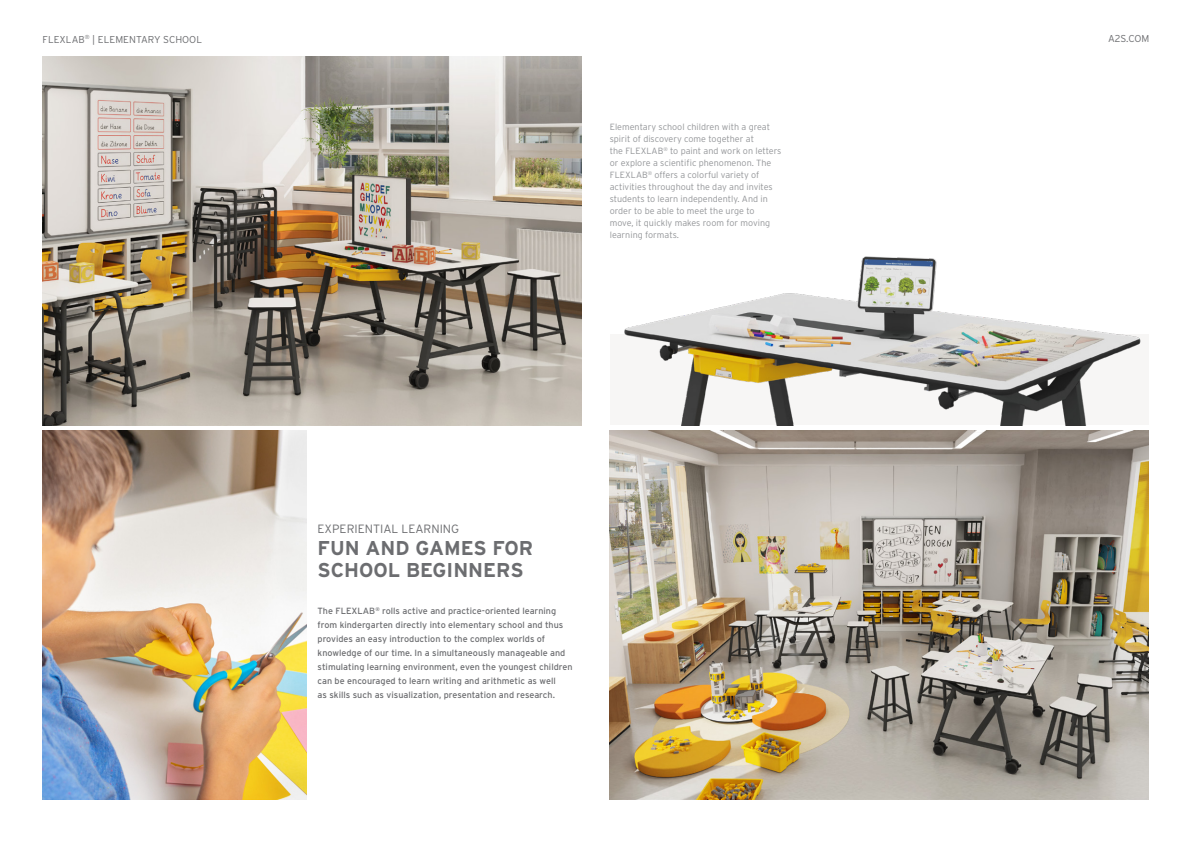
<style>
.page{position:relative;width:1191px;height:842px;background:#fff}
.page>*{position:absolute;margin:0;border:0;box-sizing:border-box;transform-origin:0 0}
.t1{font:700 20px/22px "Interstate";color:#6c6d70}
.t2{font:300 12px "Interstate";color:#6c6d70}
.t3{font:300 10px "Interstate";color:#6c6d70}
.t4{font:9px/14px "Interstate";color:#6c6d70}
.t5{font:300 9px/12px "Interstate";color:#939598}
</style>
<div class="page">
<img style="left:609px;top:431px;width:539px;height:368px">
<img style="left:43px;top:57px;width:538px;height:368px">
<img style="left:42px;top:431px;width:264px;height:369px">
<img style="left:624px;top:256px;width:517px;height:169px">
<p class="t3" style="left:43px;top:33px;width:161px">FLEXLAB<sup>®</sup> | ELEMENTARY SCHOOL</p>
<p class="t3" style="left:1108px;top:33px;width:43px">A2S.COM</p>
<p class="t5" style="left:610px;top:121px;width:173px">Elementary school children with a great spirit of discovery come together at<br>the FLEXLAB<sup>®</sup> to paint and work on letters or explore a scientific phenomenon. The FLEXLAB<sup>®</sup> offers a colorful variety of activities throughout the day and invites students to learn independently. And in order to be able to meet the urge to<br>move, it quickly makes room for moving learning formats.</p>
<h2 class="t2" style="left:317px;top:522px;width:143px">EXPERIENTIAL LEARNING</h2>
<h1 class="t1" style="left:317px;top:537px;width:217px">FUN AND GAMES FOR<br>SCHOOL BEGINNERS</h1>
<p class="t4" style="left:317px;top:604px;width:256px">The FLEXLAB<sup>®</sup> rolls active and practice-oriented learning from kindergarten directly into elementary school and thus provides an easy introduction to the complex worlds of knowledge of our time. In a simultaneously manageable and stimulating learning environment, even the youngest children can be encouraged to learn writing and arithmetic as well<br>as skills such as visualization, presentation and research.</p>
</div>
